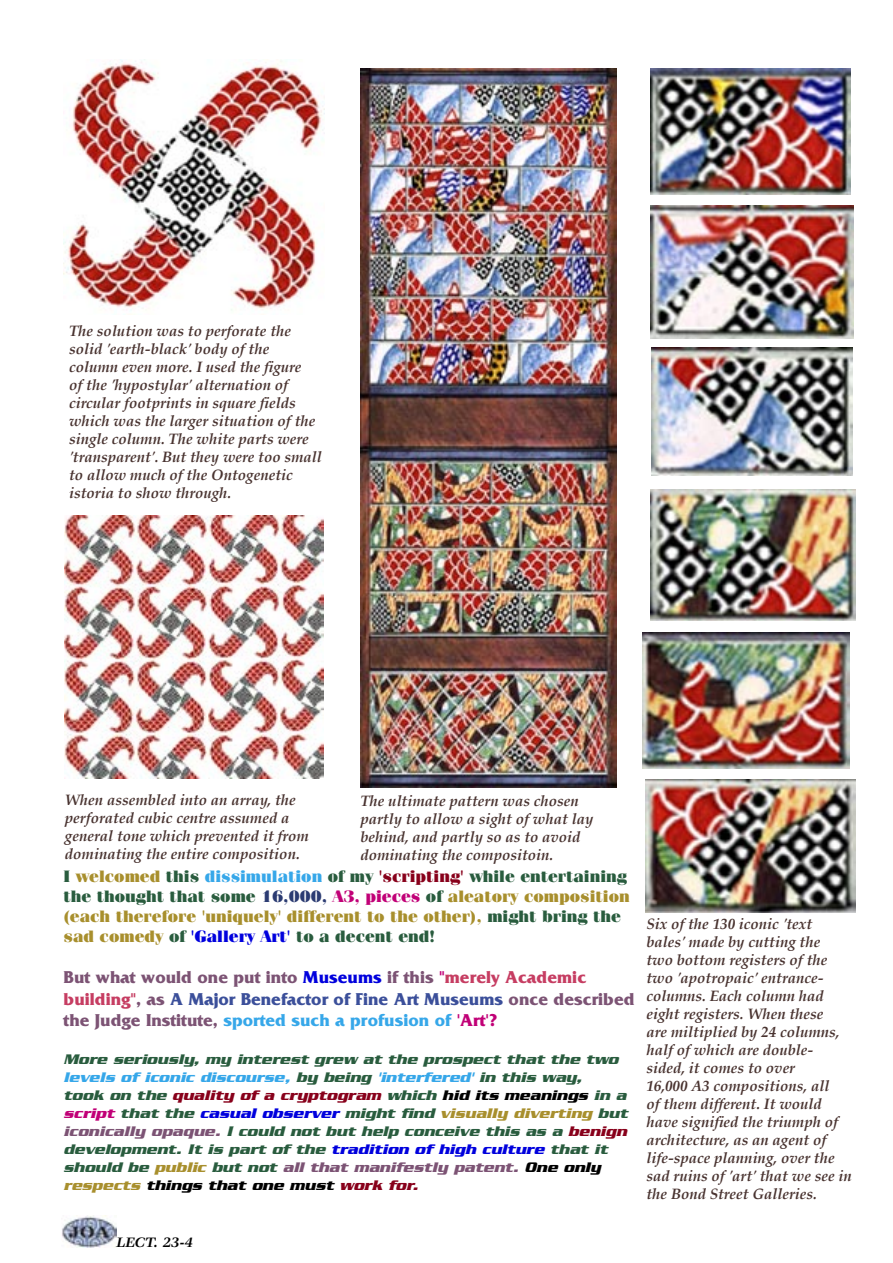
<style>
.page{position:relative;width:893px;height:1263px;background:#fff}
.page>*{position:absolute;margin:0;border:0;box-sizing:border-box;transform-origin:0 0}
.t1{font:700 18px/21.6px "Friz Quadrata";color:#7c5374}
.t2{font:900 16.5px/19.8px "Fenice";color:#a88f2d}
.t3{font:italic 700 15px/18px "Palatino";color:#493330}
.t4{font:italic 700 15px/18px "Serpentine";color:#295c3e}
.t5{font:italic 700 15px "Veljovic";color:#000}
.s1{color:#295c3e}
.s2{color:#36a7e9}
.s3{color:#88001b}
.s4{color:#2b3b72}
.s5{color:#c10077}
.s6{color:#00d}
.s7{color:#c63d62}
.s8{color:#3b4f9a}
.s9{color:#000}
.s10{color:#a88f2d}
.s11{color:#7c5374}
</style>
<div class="page">
<img style="left:62px;top:1215px;width:54px;height:32px">
<img style="left:63px;top:60px;width:261px;height:255px">
<img style="left:65px;top:515px;width:258px;height:264px">
<img style="left:360px;top:69px;width:256px;height:718px">
<img style="left:650px;top:68px;width:201px;height:126px">
<img style="left:651px;top:206px;width:202px;height:132px">
<img style="left:652px;top:347px;width:201px;height:128px">
<img style="left:650px;top:489px;width:205px;height:131px">
<img style="left:643px;top:632px;width:207px;height:137px">
<img style="left:645px;top:780px;width:210px;height:133px">
<p class="t3" style="left:69px;top:323px;width:254px">The solution was to perforate the solid 'earth-black' body of the column even more. I used the figure<br>of the 'hypostylar' alternation of circular footprints in square fields which was the larger situation of the single column. The white parts were 'transparent'. But they were too small to allow much of the Ontogenetic istoria to show through.</p>
<p class="t3" style="left:65px;top:792px;width:246px">When assembled into an array, the perforated cubic centre assumed a general tone which prevented it from dominating the entire composition.</p>
<p class="t3" style="left:360px;top:794px;width:234px">The ultimate pattern was chosen partly to allow a sight of what lay behind, and partly so as to avoid dominating the compositoin.</p>
<p class="t2" style="left:64px;top:866px;width:568px"><span class="s1">I</span> welcomed <span class="s1">this</span> <span class="s2">dissimulation</span> <span class="s1">of my</span> <span class="s3">'scripting'</span> <span class="s1">while entertaining the thought that some</span> <span class="s4">16,000,</span> <span class="s5">A3, pieces</span> <span class="s1">of</span> aleatory composition (each therefore 'uniquely' different to the other), <span class="s1">might bring the </span>sad comedy <span class="s1">of</span> <span class="s6">'Gallery Art'</span> <span class="s1">to a decent end!</span></p>
<p class="t1" style="left:64px;top:967px;width:572px">But what would one put into <span class="s6">Museums</span> if this <span class="s5">"</span><span class="s7">merely Academic building"</span>, as <span class="s8">A Major Benefactor of Fine Art Museums</span> once described the Judge Institute, <span class="s2">sported such a profusion of</span> <span class="s5">'Art'?</span></p>
<p class="t4" style="left:64px;top:1050px;width:566px">More seriously, my interest grew at the prospect that the two <span class="s2">levels of iconic discourse,</span> by being <span class="s2">'interfered'</span> in this way,<br>took on the <span class="s3">quality of a cryptogram</span> which <span class="s9">hid its meanings</span> in a <span class="s5">script</span> that the <span class="s6">casual observer</span> might find <span class="s10">visually diverting</span> but <span class="s11">iconically opaque.</span> I could not but help conceive this as a <span class="s3">benign </span>development. It is part of the <span class="s6">tradition of high culture</span> that it should be <span class="s10">public</span> but not <span class="s11">all that manifestly patent.</span> <span class="s9">One only </span><span class="s10">respects</span> <span class="s9">things that one must</span> <span class="s3">work for.</span></p>
<p class="t3" style="left:646px;top:916px;width:207px">Six of the 130 iconic 'text bales' made by cutting the<br>two bottom registers of the two 'apotropaic' entrance&shy;columns. Each column had eight registers. When these<br>are miltiplied by 24 columns, half of which are double&shy;sided, it comes to over<br>16,000 A3 compositions, all<br>of them different. It would have signified the triumph of architecture, as an agent of life-space planning, over the sad ruins of 'art' that we see in the Bond Street Galleries.</p>
<p class="t5" style="left:116px;top:1234px;width:78px">LECT. 23-4</p>
</div>
